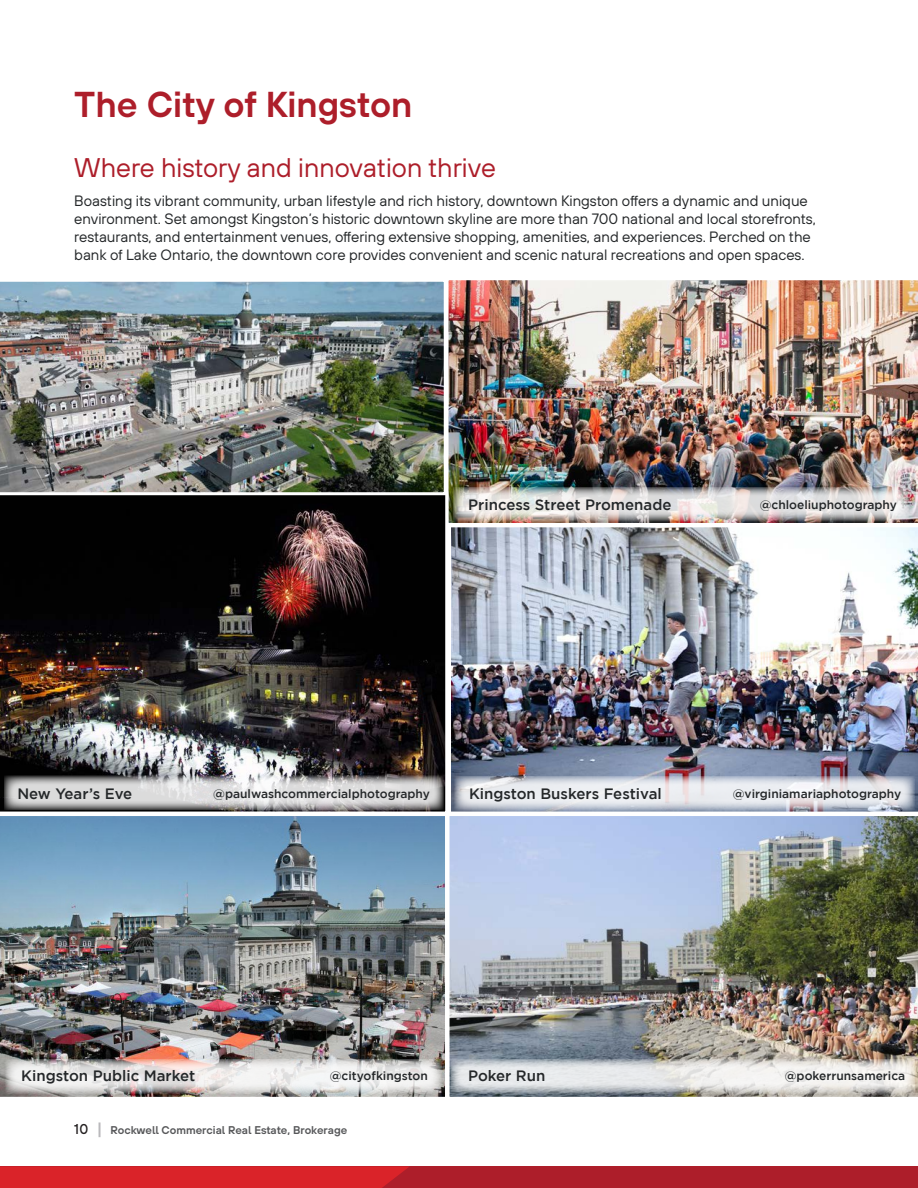
<style>
.page{position:relative;width:918px;height:1188px;background:#fff}
.page>*{position:absolute;margin:0;border:0;box-sizing:border-box;transform-origin:0 0}
.Header_Bold{font:36px "TT Hoves Pro Dm Bd";color:#ad1e2a}
.SubHeaders{font:27px "TT Hoves Pro";color:#ad1e2a}
.t1{font:15px/18px "TT Hoves Pro";color:#242729}
.t2{font:500 15px "Gotham";color:#242729}
.t3{font:500 14.25px "TT Hoves Pro";color:#231f20;scale:.94 1}
.t4{font:500 12px "Gotham";color:#242729}
.t5{font:11.25px "TT Hoves Pro Dm Bd";color:#57585a}
.s1{font-size:15.75px;color:#b9b8bb}
</style>
<div class="page">
<img style="left:449px;top:816px;width:469px;height:281px">
<img style="left:451px;top:527px;width:467px;height:285px">
<img style="left:448px;top:280px;width:470px;height:243px">
<img style="left:0;top:495px;width:446px;height:317px">
<div style="left:0;top:790px;width:31px;height:7px;background:#040503"></div>
<svg style="left:4px;top:776px;width:439px;height:34px;background:#c0bfbf"></svg>
<svg style="left:455px;top:776px;width:460px;height:35px;background:#d4d7df"></svg>
<img style="left:453px;top:487px;width:456px;height:34px">
<img style="left:0;top:816px;width:445px;height:281px">
<svg style="left:6px;top:1059px;width:436px;height:34px"></svg>
<svg style="left:451px;top:1059px;width:464px;height:34px"></svg>
<img style="left:0;top:281px;width:444px;height:212px">
<div style="left:0;top:1166px;width:918px;height:22px;background:#ad1e2a"></div>
<svg style="left:0;top:1166px;width:409px;height:22px;background:#d72229"></svg>
<p class="Header_Bold" style="left:74px;top:79px;width:340px">The City of Kingston</p>
<p class="SubHeaders" style="left:74px;top:150px;width:423px">Where history and innovation thrive</p>
<p class="t1" style="left:74px;top:192px;width:743px">Boasting its vibrant community, urban lifestyle and rich history, downtown Kingston offers a dynamic and unique environment. Set amongst Kingston’s historic downtown skyline are more than 700 national and local storefronts, restaurants, and entertainment venues, offering extensive shopping, amenities, and experiences. Perched on the bank of Lake Ontario, the downtown core provides convenient and scenic natural recreations and open spaces.</p>
<p class="t2" style="left:468px;top:496px;width:205px">Princess Street Promenade</p>
<p class="t4" style="left:760px;top:497px;width:139px">@chloeliuphotography</p>
<p class="t2" style="left:17px;top:785px;width:116px">New Year’s Eve</p>
<p class="t2" style="left:469px;top:785px;width:194px">Kingston Buskers Festival</p>
<p class="t4" style="left:213px;top:787px;width:218px">@paulwashcommercialphotography</p>
<p class="t4" style="left:733px;top:787px;width:170px">@virginiamariaphotography</p>
<p class="t2" style="left:21px;top:1068px;width:176px">Kingston Public Market</p>
<p class="t4" style="left:330px;top:1069px;width:99px">@cityofkingston</p>
<p class="t2" style="left:468px;top:1068px;width:79px">Poker Run</p>
<p class="t4" style="left:785px;top:1069px;width:122px">@pokerrunsamerica</p>
<p class="t3" style="left:74px;top:1119px;width:17px">10</p>
<p class="t5" style="left:97px;top:1122px;width:252px"><span class="s1">|</span> Rockwell Commercial Real Estate, Brokerage</p>
</div>
